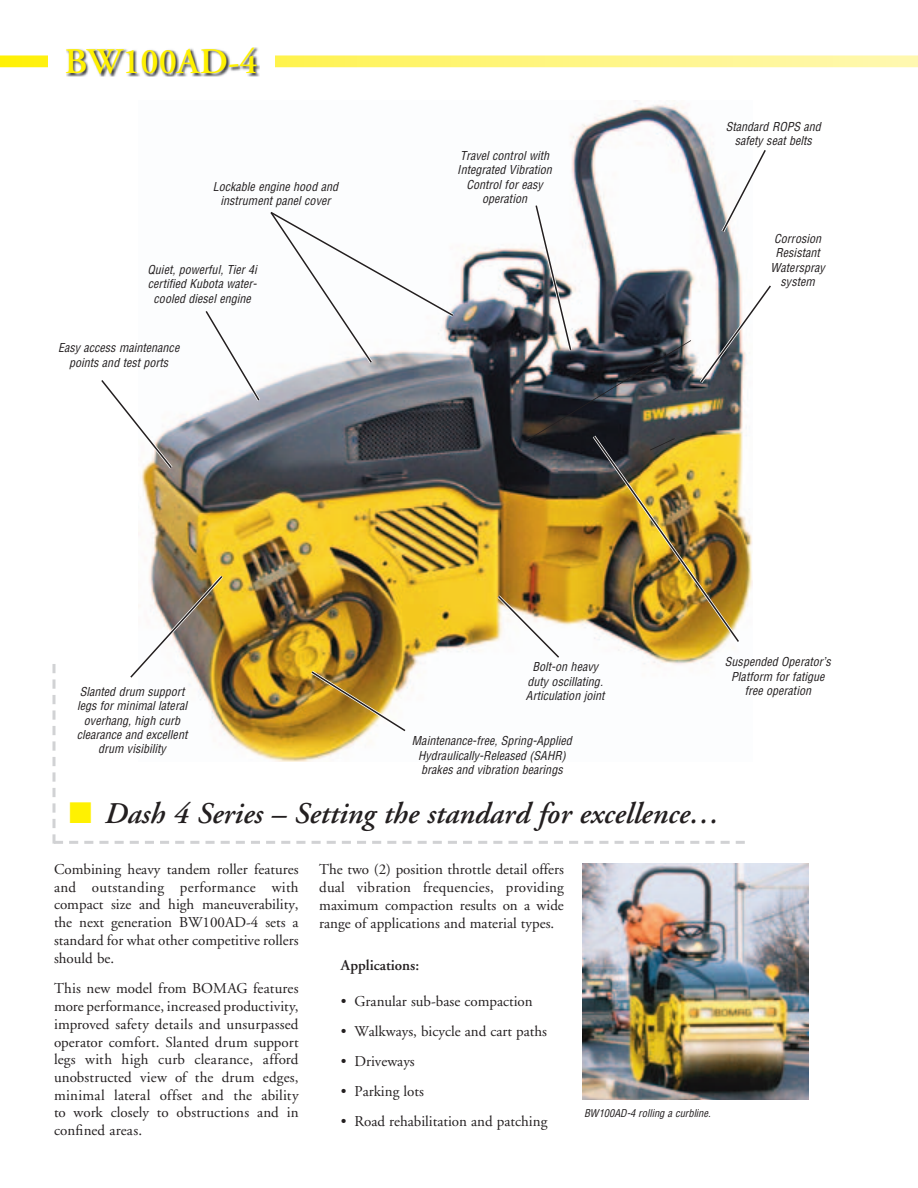
<style>
.page{position:relative;width:918px;height:1188px;background:#fff}
.page>*{position:absolute;margin:0;border:0;box-sizing:border-box;transform-origin:0 0}
.t1{font:600 36px "Adobe Garamond";color:#fff101}
.t2{font:italic 600 30px "Adobe Garamond";color:#231f20}
.t3{font:15px/17.7px "Adobe Garamond";color:#231f20;text-align:justify}
.t4{font:600 15px "Adobe Garamond";color:#231f20}
.t5{font:italic condensed 12px/14.4px "Helvetica";letter-spacing:.005em;color:#231f20;text-align:center}
.t6{font:italic condensed 10.5px "Helvetica";color:#231f20}
.s1{color:#fff101}
</style>
<div class="page">
<img style="left:141px;top:101px;width:570px;height:660px">
<img style="left:583px;top:864px;width:225px;height:236px">
<svg style="left:56px;top:841px;width:7px;height:3px"></svg>
<svg style="left:69px;top:841px;width:9px;height:3px"></svg>
<svg style="left:84px;top:841px;width:9px;height:3px"></svg>
<svg style="left:99px;top:841px;width:10px;height:3px"></svg>
<svg style="left:115px;top:841px;width:9px;height:3px"></svg>
<svg style="left:130px;top:841px;width:9px;height:3px"></svg>
<svg style="left:145px;top:841px;width:9px;height:3px"></svg>
<svg style="left:160px;top:841px;width:9px;height:3px"></svg>
<svg style="left:175px;top:841px;width:9px;height:3px"></svg>
<svg style="left:190px;top:841px;width:9px;height:3px"></svg>
<svg style="left:205px;top:841px;width:10px;height:3px"></svg>
<svg style="left:221px;top:841px;width:9px;height:3px"></svg>
<svg style="left:236px;top:841px;width:9px;height:3px"></svg>
<svg style="left:251px;top:841px;width:9px;height:3px"></svg>
<svg style="left:266px;top:841px;width:9px;height:3px"></svg>
<svg style="left:281px;top:841px;width:9px;height:3px"></svg>
<svg style="left:296px;top:841px;width:9px;height:3px"></svg>
<svg style="left:312px;top:841px;width:9px;height:3px"></svg>
<svg style="left:327px;top:841px;width:9px;height:3px"></svg>
<svg style="left:342px;top:841px;width:9px;height:3px"></svg>
<svg style="left:357px;top:841px;width:9px;height:3px"></svg>
<svg style="left:372px;top:841px;width:9px;height:3px"></svg>
<svg style="left:387px;top:841px;width:9px;height:3px"></svg>
<svg style="left:402px;top:841px;width:10px;height:3px"></svg>
<svg style="left:418px;top:841px;width:9px;height:3px"></svg>
<svg style="left:433px;top:841px;width:9px;height:3px"></svg>
<svg style="left:448px;top:841px;width:9px;height:3px"></svg>
<svg style="left:463px;top:841px;width:9px;height:3px"></svg>
<svg style="left:478px;top:841px;width:9px;height:3px"></svg>
<svg style="left:493px;top:841px;width:9px;height:3px"></svg>
<svg style="left:508px;top:841px;width:10px;height:3px"></svg>
<svg style="left:524px;top:841px;width:9px;height:3px"></svg>
<svg style="left:539px;top:841px;width:9px;height:3px"></svg>
<svg style="left:554px;top:841px;width:9px;height:3px"></svg>
<svg style="left:569px;top:841px;width:9px;height:3px"></svg>
<svg style="left:584px;top:841px;width:9px;height:3px"></svg>
<svg style="left:599px;top:841px;width:9px;height:3px"></svg>
<svg style="left:615px;top:841px;width:9px;height:3px"></svg>
<svg style="left:630px;top:841px;width:9px;height:3px"></svg>
<svg style="left:645px;top:841px;width:9px;height:3px"></svg>
<svg style="left:660px;top:841px;width:9px;height:3px"></svg>
<svg style="left:675px;top:841px;width:9px;height:3px"></svg>
<svg style="left:690px;top:841px;width:9px;height:3px"></svg>
<svg style="left:705px;top:841px;width:10px;height:3px"></svg>
<svg style="left:721px;top:841px;width:9px;height:3px"></svg>
<svg style="left:736px;top:841px;width:9px;height:3px"></svg>
<svg style="left:52px;top:664px;width:4px;height:9px"></svg>
<svg style="left:52px;top:679px;width:4px;height:10px"></svg>
<svg style="left:52px;top:695px;width:4px;height:9px"></svg>
<svg style="left:52px;top:710px;width:4px;height:10px"></svg>
<svg style="left:52px;top:726px;width:4px;height:9px"></svg>
<svg style="left:52px;top:741px;width:4px;height:10px"></svg>
<svg style="left:52px;top:757px;width:4px;height:9px"></svg>
<svg style="left:52px;top:772px;width:4px;height:10px"></svg>
<svg style="left:52px;top:788px;width:4px;height:9px"></svg>
<svg style="left:52px;top:803px;width:4px;height:10px"></svg>
<svg style="left:52px;top:819px;width:4px;height:9px"></svg>
<svg style="left:52px;top:834px;width:4px;height:10px"></svg>
<svg style="left:205px;top:311px;width:55px;height:90px"></svg>
<svg style="left:101px;top:380px;width:71px;height:89px"></svg>
<img style="left:130px;top:576px;width:93px;height:102px">
<img style="left:311px;top:671px;width:95px;height:61px">
<img style="left:498px;top:150px;width:273px;height:508px">
<svg style="left:270px;top:211px;width:184px;height:152px"></svg>
<svg style="left:0;top:55px;width:918px;height:12px;background:#fff580"></svg>
<div style="left:48px;top:52px;width:227px;height:19px;background:#fff"></div>
<img style="left:66px;top:47px;width:194px;height:30px">
<img style="left:66px;top:52px;width:194px;height:19px">
<h1 class="t1" style="left:65px;top:42px;width:195px">BW100AD-4</h1>
<p class="t5" style="left:213px;top:179px;width:127px">Lockable engine hood and instrument panel cover</p>
<p class="t5" style="left:148px;top:262px;width:111px">Quiet, powerful, Tier 4i certified Kubota water&shy;cooled diesel engine</p>
<p class="t5" style="left:58px;top:341px;width:123px">Easy access maintenance points and test ports</p>
<p class="t5" style="left:457px;top:148px;width:96px">Travel control with<br>Integrated Vibration<br>Control for easy operation</p>
<p class="t5" style="left:726px;top:119px;width:97px">Standard ROPS and safety seat belts</p>
<p class="t5" style="left:771px;top:231px;width:56px">Corrosion<br>Resistant<br>Waterspray system</p>
<p class="t5" style="left:77px;top:684px;width:112px">Slanted drum support legs for minimal lateral overhang, high curb clearance and excellent drum visibility</p>
<p class="t5" style="left:526px;top:660px;width:80px">Bolt-on heavy duty oscillating.<br>Articulation joint</p>
<p class="t5" style="left:725px;top:655px;width:107px">Suspended Operator’s<br>Platform for fatigue free operation</p>
<p class="t5" style="left:412px;top:734px;width:162px">Maintenance-free, Spring-Applied<br>Hydraulically-Released (SAHR) brakes and vibration bearings</p>
<h2 class="t2" style="left:69px;top:797px;width:652px"><span class="s1">■</span> Dash 4 Series – Setting the standard for excellence…</h2>
<p class="t3" style="left:54px;top:861px;width:246px">Combining heavy tandem roller features and outstanding performance with compact size and high maneuverability, the next generation BW100AD-4 sets a standard for what other competitive rollers should be.</p>
<p class="t3" style="left:54px;top:980px;width:246px">This new model from BOMAG features more performance, increased productivity, improved safety details and unsurpassed operator comfort. Slanted drum support legs with high curb clearance, afford unobstructed view of the drum edges, minimal lateral offset and the ability to work closely to obstructions and in confined areas.</p>
<p class="t3" style="left:319px;top:861px;width:246px">The two (2) position throttle detail offers dual vibration frequencies, providing maximum compaction results on a wide range of applications and material types.</p>
<p class="t4" style="left:341px;top:957px;width:80px">Applications:</p>
<p class="t3" style="left:341px;top:992px;width:193px">• Granular sub-base compaction</p>
<p class="t3" style="left:341px;top:1022px;width:208px">• Walkways, bicycle and cart paths</p>
<p class="t3" style="left:341px;top:1052px;width:75px">• Driveways</p>
<p class="t3" style="left:341px;top:1082px;width:84px">• Parking lots</p>
<p class="t3" style="left:341px;top:1112px;width:208px">• Road rehabilitation and patching</p>
<p class="t6" style="left:584px;top:1107px;width:128px">BW100AD-4 rolling a curbline.</p>
</div>
